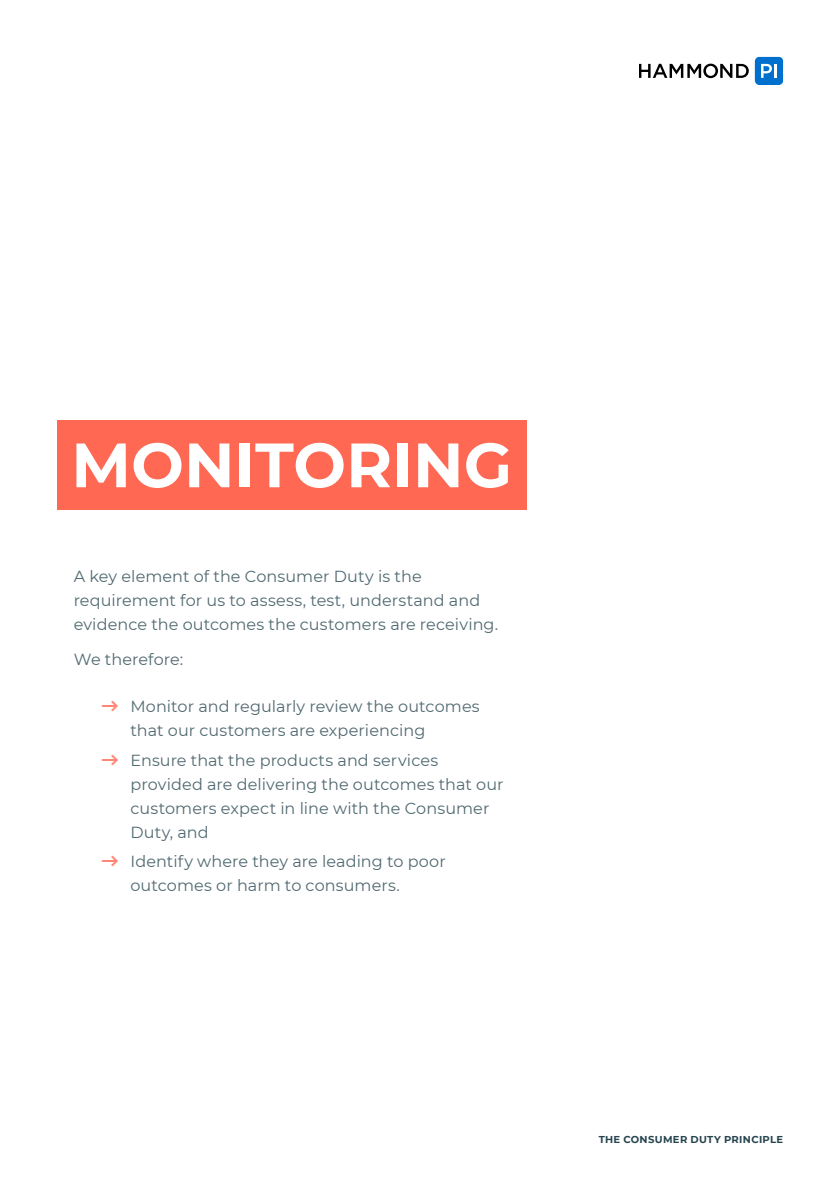
<style>
.page{position:relative;width:840px;height:1191px;background:#fff}
.page>*{position:absolute;margin:0;border:0;box-sizing:border-box;transform-origin:0 0}
.t1{font:700 62.4px "Montserrat";color:#fff}
.t2{font:16px/24px "Montserrat";letter-spacing:.005em;color:#516971}
.t3{font:700 10px "Montserrat";letter-spacing:.035em;color:#26444e}
.s1{color:#ff8675}
</style>
<div class="page">
<div style="left:57px;top:420px;width:469px;height:90px;background:#ff6853"></div>
<div style="left:754px;top:57px;width:28px;height:28px;background:#0070ce;border-radius:5px"></div>
<svg style="left:761px;top:64px;width:15px;height:14px"></svg>
<svg style="left:639px;top:64px;width:109px;height:14px"></svg>
<h1 class="t1" style="left:71px;top:420px;width:442px">MONITORING</h1>
<p class="t2" style="left:74px;top:564px;width:426px">A key element of the Consumer Duty is the requirement for us to assess, test, understand and evidence the outcomes the customers are receiving.</p>
<p class="t2" style="left:74px;top:647px;width:111px">We therefore:</p>
<p class="t2" style="left:130px;top:694px;width:350px;text-indent:-28px"><span class="s1">★</span> Monitor and regularly review the outcomes that our customers are experiencing</p>
<p class="t2" style="left:130px;top:747px;width:374px;text-indent:-28px"><span class="s1">★</span> Ensure that the products and services provided are delivering the outcomes that our customers expect in line with the Consumer Duty, and</p>
<p class="t2" style="left:130px;top:849px;width:317px;text-indent:-28px"><span class="s1">★</span> Identify where they are leading to poor outcomes or harm to consumers.</p>
<p class="t3" style="left:598px;top:1132px;width:186px">THE CONSUMER DUTY PRINCIPLE</p>
</div>
